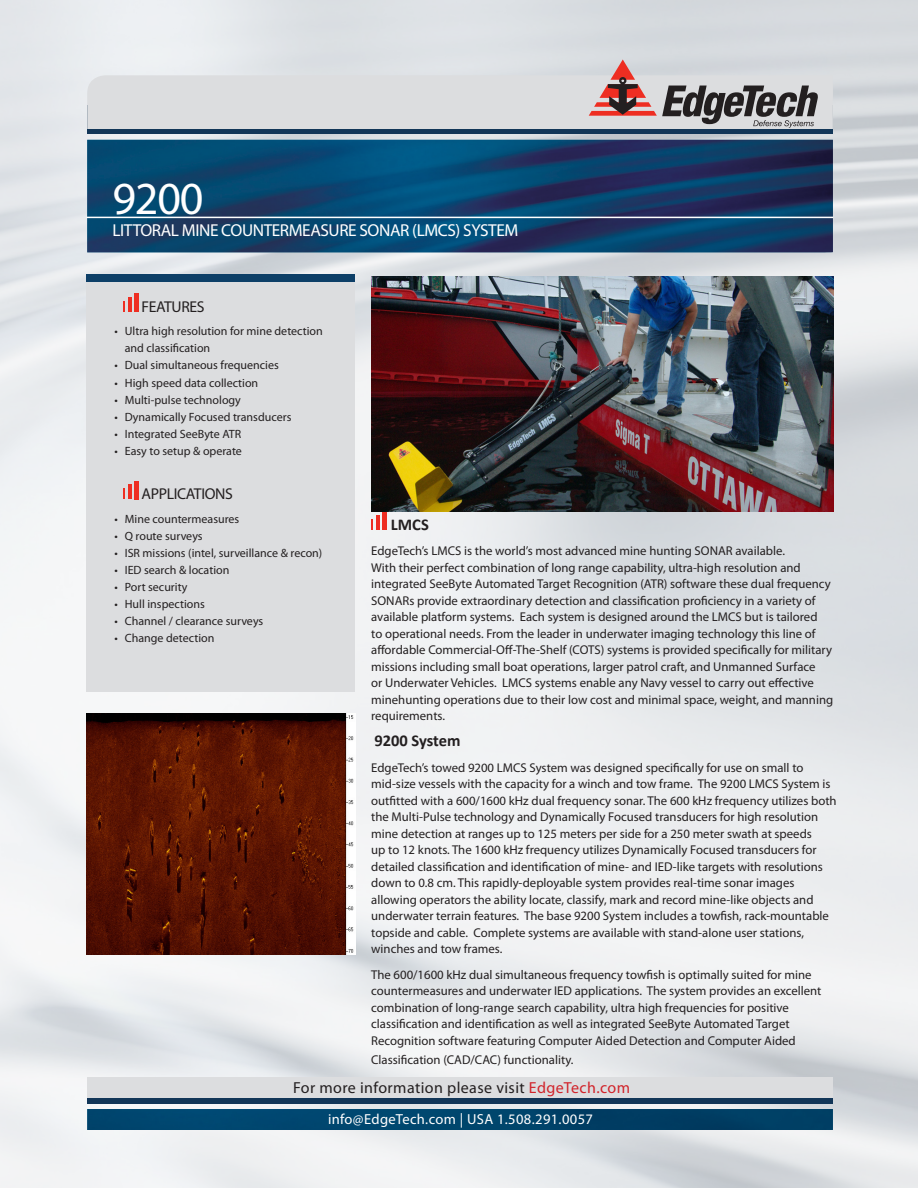
<style>
.page{position:relative;width:918px;height:1188px;background:#fff}
.page>*{position:absolute;margin:0;border:0;box-sizing:border-box;transform-origin:0 0}
.t1{font:46.05px "Myriad Pro";color:#fff}
.t2{font:17.25px "Myriad Pro";letter-spacing:-.025em;color:#fff}
.t3{font:700 16.5px "Calibri";color:#231f20}
.t4{font:16.05px "Myriad Pro";letter-spacing:.025em;color:#231f20}
.t5{font:15.75px "Myriad Pro";letter-spacing:-.025em;color:#231f20}
.t6{font:14.55px "Myriad Pro";letter-spacing:.025em;color:#fff}
.t7{font:12.75px/16.5px "Myriad Pro";color:#231f20}
.t8{font:12px/17px "Myriad Pro";color:#231f20}
.s1{color:#d1232a}
</style>
<div class="page">
<img style="left:0;top:0;width:918px;height:1188px">
<img style="left:87px;top:1109px;width:746px;height:21px">
<img style="left:87px;top:140px;width:746px;height:112px">
<div style="left:87px;top:1082px;width:746px;height:21px;background:#123658"></div>
<div style="left:87px;top:1077px;width:746px;height:21px;background:#dcdddf"></div>
<div style="left:87px;top:105px;width:746px;height:29px;background:#123658"></div>
<svg style="left:87px;top:59px;width:746px;height:70px;background:#d0cdcf"></svg>
<img style="left:86px;top:713px;width:269px;height:241px">
<hr style="left:86px;top:217px;width:747px;height:1px;background:#fff">
<svg style="left:371px;top:519px;width:2px;height:11px"></svg>
<hr style="left:376px;top:515px;width:3px;height:15px;background:#ee2e22">
<div style="left:382px;top:512px;width:5px;height:18px;background:#ee2e22"></div>
<div style="left:86px;top:275px;width:269px;height:24px;background:#0d3f67"></div>
<div style="left:86px;top:282px;width:269px;height:410px;background:#dcdddf"></div>
<hr style="left:128px;top:297px;width:4px;height:15px;background:#ee2e22">
<hr style="left:135px;top:294px;width:4px;height:18px;background:#ee2e22">
<hr style="left:128px;top:485px;width:4px;height:14px;background:#ee2e22">
<hr style="left:135px;top:481px;width:4px;height:18px;background:#ee2e22">
<img style="left:371px;top:277px;width:462px;height:234px">
<p class="t1" style="left:112px;top:170px;width:93px">9200</p>
<p class="t2" style="left:112px;top:219px;width:407px">LITTORAL MINE COUNTERMEASURE SONAR (LMCS) SYSTEM</p>
<p class="t5" style="left:142px;top:297px;width:64px">FEATURES</p>
<p class="t8" style="left:125px;top:323px;width:200px;text-indent:-10px">• Ultra high resolution for mine detection and classification</p>
<p class="t8" style="left:114px;top:357px;width:166px">• Dual simultaneous frequencies</p>
<p class="t8" style="left:114px;top:374px;width:145px">• High speed data collection</p>
<p class="t8" style="left:114px;top:391px;width:128px">• Multi-pulse technology</p>
<p class="t8" style="left:114px;top:408px;width:179px">• Dynamically Focused transducers</p>
<p class="t8" style="left:114px;top:425px;width:128px">• Integrated SeeByte ATR</p>
<p class="t8" style="left:114px;top:442px;width:129px">• Easy to setup &amp; operate</p>
<p class="t5" style="left:142px;top:484px;width:93px">APPLICATIONS</p>
<p class="t8" style="left:114px;top:510px;width:127px">• Mine countermeasures</p>
<p class="t8" style="left:114px;top:527px;width:90px">• Q route surveys</p>
<p class="t8" style="left:114px;top:544px;width:210px">• ISR missions (intel, surveillance &amp; recon)</p>
<p class="t8" style="left:114px;top:561px;width:117px">• IED search &amp; location</p>
<p class="t8" style="left:114px;top:578px;width:75px">• Port security</p>
<p class="t8" style="left:114px;top:595px;width:92px">• Hull inspections</p>
<p class="t8" style="left:114px;top:612px;width:151px">• Channel / clearance surveys</p>
<p class="t8" style="left:114px;top:629px;width:102px">• Change detection</p>
<p class="t3" style="left:391px;top:513px;width:39px">LMCS</p>
<p class="t7" style="left:371px;top:542px;width:463px">EdgeTech’s LMCS is the world’s most advanced mine hunting SONAR available.<br>With their perfect combination of long range capability, ultra-high resolution and integrated SeeByte Automated Target Recognition (ATR) software these dual frequency SONARs provide extraordinary detection and classification proficiency in a variety of available platform systems. Each system is designed around the LMCS but is tailored<br>to operational needs. From the leader in underwater imaging technology this line of affordable Commercial-Off-The-Shelf (COTS) systems is provided specifically for military missions including small boat operations, larger patrol craft, and Unmanned Surface<br>or Underwater Vehicles. LMCS systems enable any Navy vessel to carry out effective minehunting operations due to their low cost and minimal space, weight, and manning requirements.</p>
<p class="t3" style="left:374px;top:730px;width:88px">9200 System</p>
<p class="t7" style="left:371px;top:759px;width:467px">EdgeTech’s towed 9200 LMCS System was designed specifically for use on small to mid-size vessels with the capacity for a winch and tow frame. The 9200 LMCS System is outfitted with a 600/1600 kHz dual frequency sonar. The 600 kHz frequency utilizes both the Multi-Pulse technology and Dynamically Focused transducers for high resolution mine detection at ranges up to 125 meters per side for a 250 meter swath at speeds<br>up to 12 knots. The 1600 kHz frequency utilizes Dynamically Focused transducers for detailed classification and identification of mine- and IED-like targets with resolutions down to 0.8 cm. This rapidly-deployable system provides real-time sonar images allowing operators the ability locate, classify, mark and record mine-like objects and underwater terrain features. The base 9200 System includes a towfish, rack-mountable topside and cable. Complete systems are available with stand-alone user stations, winches and tow frames.</p>
<p class="t7" style="left:371px;top:966px;width:452px">The 600/1600 kHz dual simultaneous frequency towfish is optimally suited for mine countermeasures and underwater IED applications. The system provides an excellent combination of long-range search capability, ultra high frequencies for positive classification and identification as well as integrated SeeByte Automated Target Recognition software featuring Computer Aided Detection and Computer Aided</p>
<p class="t7" style="left:371px;top:1051px;width:204px">Classification (CAD/CAC) functionality.</p>
<p class="t4" style="left:293px;top:1077px;width:338px">For more information please visit <span class="s1">EdgeTech.com</span></p>
<p class="t6" style="left:328px;top:1111px;width:266px">info@EdgeTech.com | USA 1.508.291.0057</p>
</div>
